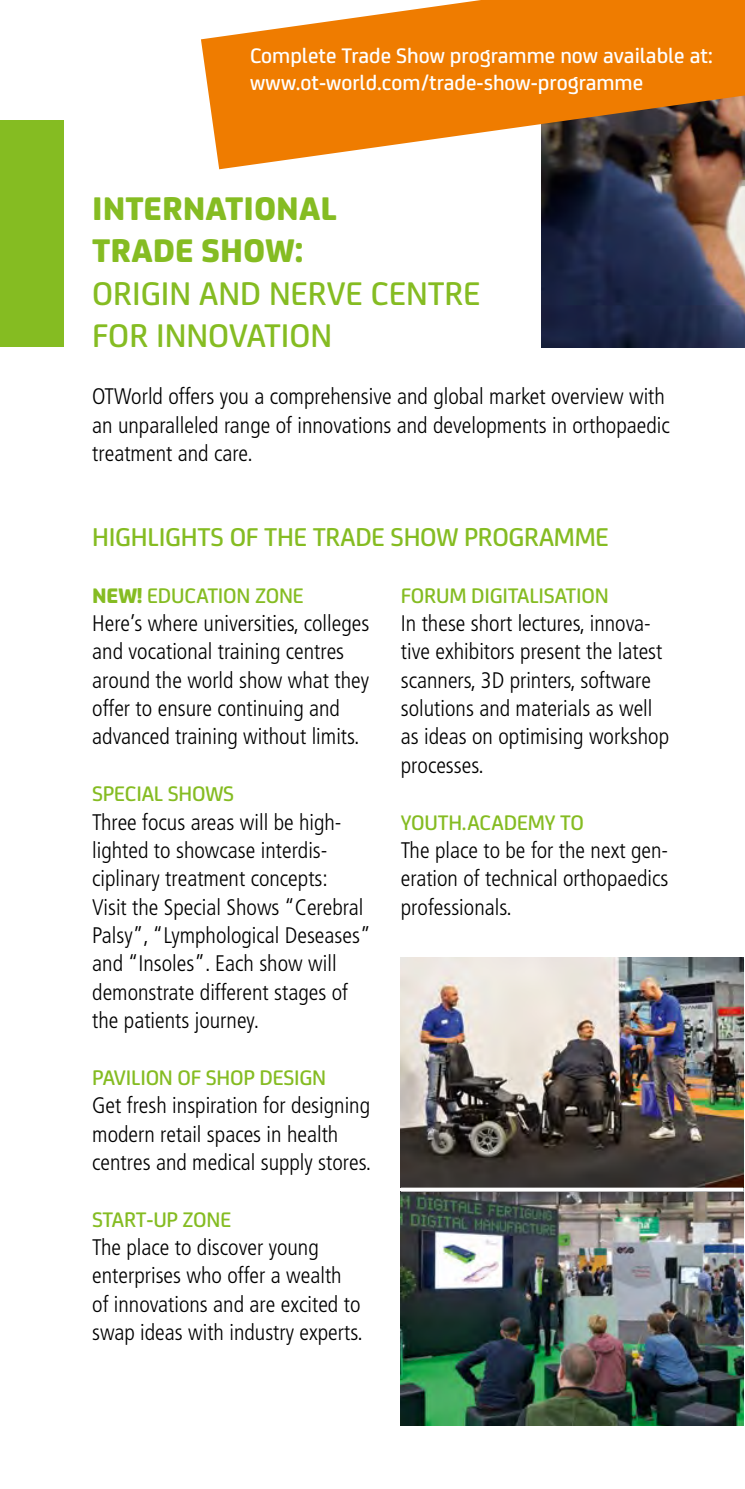
<style>
.page{position:relative;width:745px;height:1489px;background:#fff}
.page>*{position:absolute;margin:0;border:0;box-sizing:border-box;transform-origin:0 0}
.t1{font:500 35px/42.5px "FS Joey";color:#85bc22}
.t2{font:800 35px/42.5px "FS Joey";color:#85bc22}
.t3{font:500 27.5px "FS Joey";letter-spacing:-.01em;color:#85bc22}
.t4{font:300 condensed 22.5px/28.2px "Frutiger";color:#000}
.t5{font:500 22.5px "FS Joey";letter-spacing:-.01em;color:#85bc22}
.t6{font:500 22.5px/27px "FS Joey";color:#fff}
.s1{font-weight:800}
</style>
<div class="page">
<div style="left:0;top:120px;width:64px;height:227px;background:#85bc22"></div>
<img style="left:541px;top:169px;width:203px;height:178px">
<img style="left:400px;top:1191px;width:342px;height:233px">
<img style="left:400px;top:957px;width:342px;height:230px">
<svg style="left:400px;top:1187px;width:342px;height:1px"></svg>
<svg style="left:201px;top:0;width:543px;height:169px;background:#db862c"></svg>
<p class="t6" style="left:250px;top:41px;width:464px">Complete Trade Show programme now available at: www.ot-world.com/trade-show-programme</p>
<h1 class="t2" style="left:92px;top:184px;width:246px">INTERNATIONAL<br>TRADE SHOW:</h1>
<h1 class="t1" style="left:92px;top:270px;width:389px">ORIGIN AND NERVE CENTRE<br>FOR INNOVATION</h1>
<p class="t4" style="left:92px;top:382px;width:578px">OTWorld offers you a comprehensive and global market overview with an unparalleled range of innovations and developments in orthopaedic treatment and care.</p>
<p class="t3" style="left:92px;top:516px;width:518px">HIGHLIGHTS OF THE TRADE SHOW PROGRAMME</p>
<p class="t5" style="left:92px;top:578px;width:213px"><span class="s1">NEW!</span> EDUCATION ZONE</p>
<p class="t4" style="left:92px;top:609px;width:278px">Here’s where universities, colleges and vocational training centres around the world show what they offer to ensure continuing and advanced training without limits.</p>
<p class="t5" style="left:92px;top:777px;width:143px">SPECIAL SHOWS</p>
<p class="t4" style="left:92px;top:808px;width:280px">Three focus areas will be high&shy;lighted to showcase interdis&shy;ciplinary treatment concepts:<br>Visit the Special Shows “Cerebral<br>Palsy”, “Lymphological Deseases” and “Insoles”. Each show will demonstrate different stages of the patients journey.</p>
<p class="t5" style="left:92px;top:1060px;width:235px">PAVILION OF SHOP DESIGN</p>
<p class="t4" style="left:92px;top:1091px;width:280px">Get fresh inspiration for designing modern retail spaces in health centres and medical supply stores.</p>
<p class="t5" style="left:92px;top:1202px;width:140px">START-UP ZONE</p>
<p class="t4" style="left:92px;top:1233px;width:272px">The place to discover young enterprises who offer a wealth of innovations and are excited to swap ideas with industry experts.</p>
<p class="t5" style="left:400px;top:578px;width:209px">FORUM DIGITALISATION</p>
<p class="t4" style="left:400px;top:609px;width:269px">In these short lectures, innova&shy;tive exhibitors present the latest scanners, 3D printers, software solutions and materials as well as ideas on optimising workshop processes.</p>
<p class="t5" style="left:400px;top:805px;width:184px">YOUTH.ACADEMY TO</p>
<p class="t4" style="left:400px;top:836px;width:269px;text-align:justify">The place to be for the next gen&shy;eration of technical orthopaedics professionals.</p>
</div>
